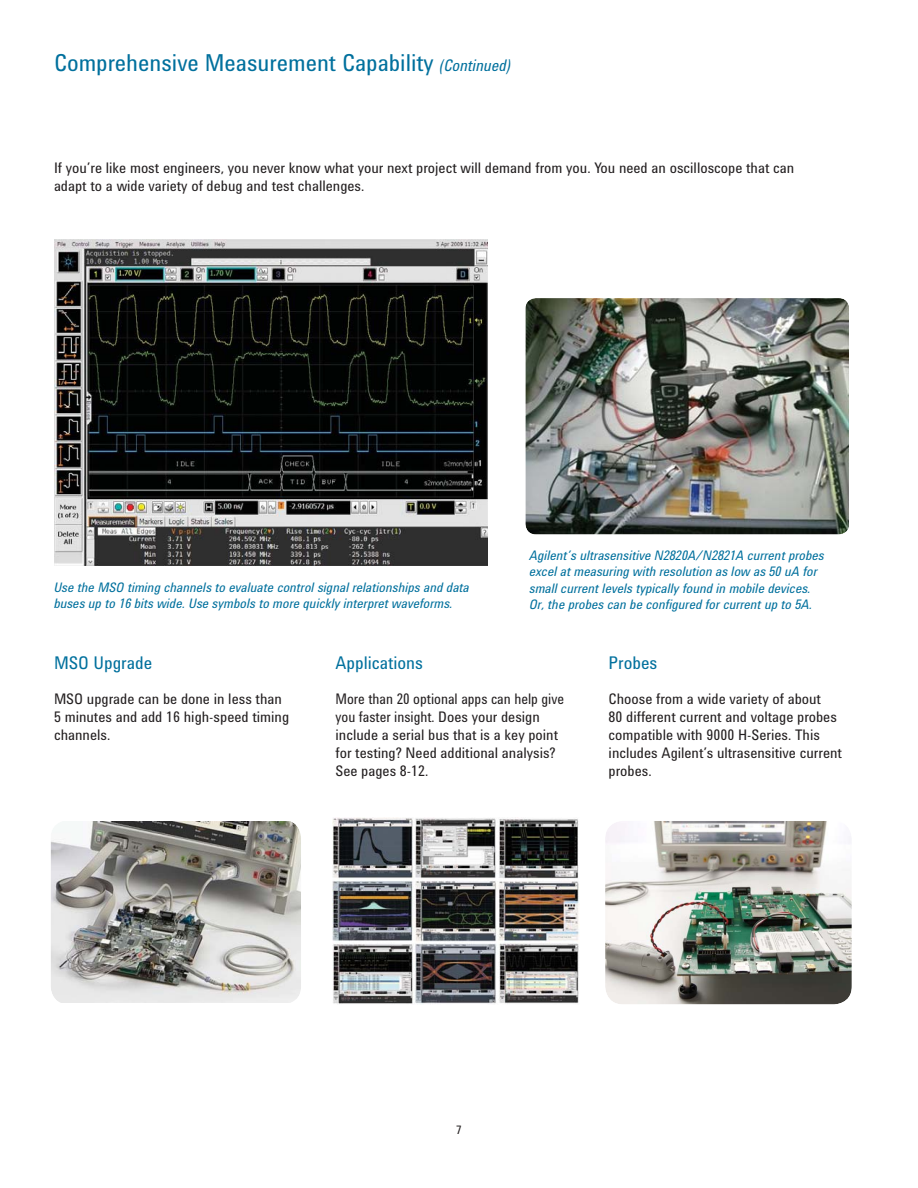
<style>
.page{position:relative;width:918px;height:1188px;background:#fff}
.page>*{position:absolute;margin:0;border:0;box-sizing:border-box;transform-origin:0 0}
.t1{font:24px "Agilent Condensed CFF";color:#00709d}
.t2{font:18px "Agilent Condensed CFF";color:#00709d}
.t3{font:15px/18px "Agilent Condensed CFF";color:#231f20}
.t4{font:15px/18px "Agilent Condensed CFF";color:#231f20;scale:.94 1}
.t5{font:italic 13.5px/16.5px "Agilent Condensed CFF";color:#00709d}
.t6{font:12px "Agilent Condensed CFF";color:#231f20}
.s1{font-style:italic;font-size:16.5px}
</style>
<div class="page">
<img style="left:605px;top:821px;width:247px;height:183px;border-radius:18px">
<img style="left:51px;top:821px;width:250px;height:182px">
<img style="left:526px;top:298px;width:322px;height:237px;border-radius:11px">
<img style="left:54px;top:239px;width:433px;height:327px">
<img style="left:332px;top:817px;width:247px;height:187px">
<h1 class="t1" style="left:54px;top:54px;width:459px">Comprehensive Measurement Capability <span class="s1">(Continued)</span></h1>
<p class="t3" style="left:54px;top:160px;width:742px">If you’re like most engineers, you never know what your next project will demand from you. You need an oscilloscope that can adapt to a wide variety of debug and test challenges.</p>
<p class="t5" style="left:54px;top:580px;width:417px">Use the MSO timing channels to evaluate control signal relationships and data buses up to 16 bits wide. Use symbols to more quickly interpret waveforms.</p>
<p class="t5" style="left:529px;top:549px;width:296px">Agilent’s ultrasensitive N2820A/N2821A current probes excel at measuring with resolution as low as 50 uA for small current levels typically found in mobile devices.<br>Or, the probes can be configured for current up to 5A.</p>
<p class="t2" style="left:54px;top:656px;width:100px">MSO Upgrade</p>
<p class="t3" style="left:54px;top:692px;width:237px">MSO upgrade can be done in less than<br>5 minutes and add 16 high-speed timing channels.</p>
<p class="t2" style="left:336px;top:656px;width:89px">Applications</p>
<p class="t4" style="left:336px;top:692px;width:245px">More than 20 optional apps can help give you faster insight. Does your design include a serial bus that is a key point for testing? Need additional analysis?<br>See pages 8-12.</p>
<p class="t2" style="left:609px;top:656px;width:50px">Probes</p>
<p class="t3" style="left:609px;top:692px;width:235px">Choose from a wide variety of about<br>80 different current and voltage probes compatible with 9000 H-Series. This includes Agilent’s ultrasensitive current probes.</p>
<p class="t6" style="left:456px;top:1126px;width:7px">7</p>
</div>
